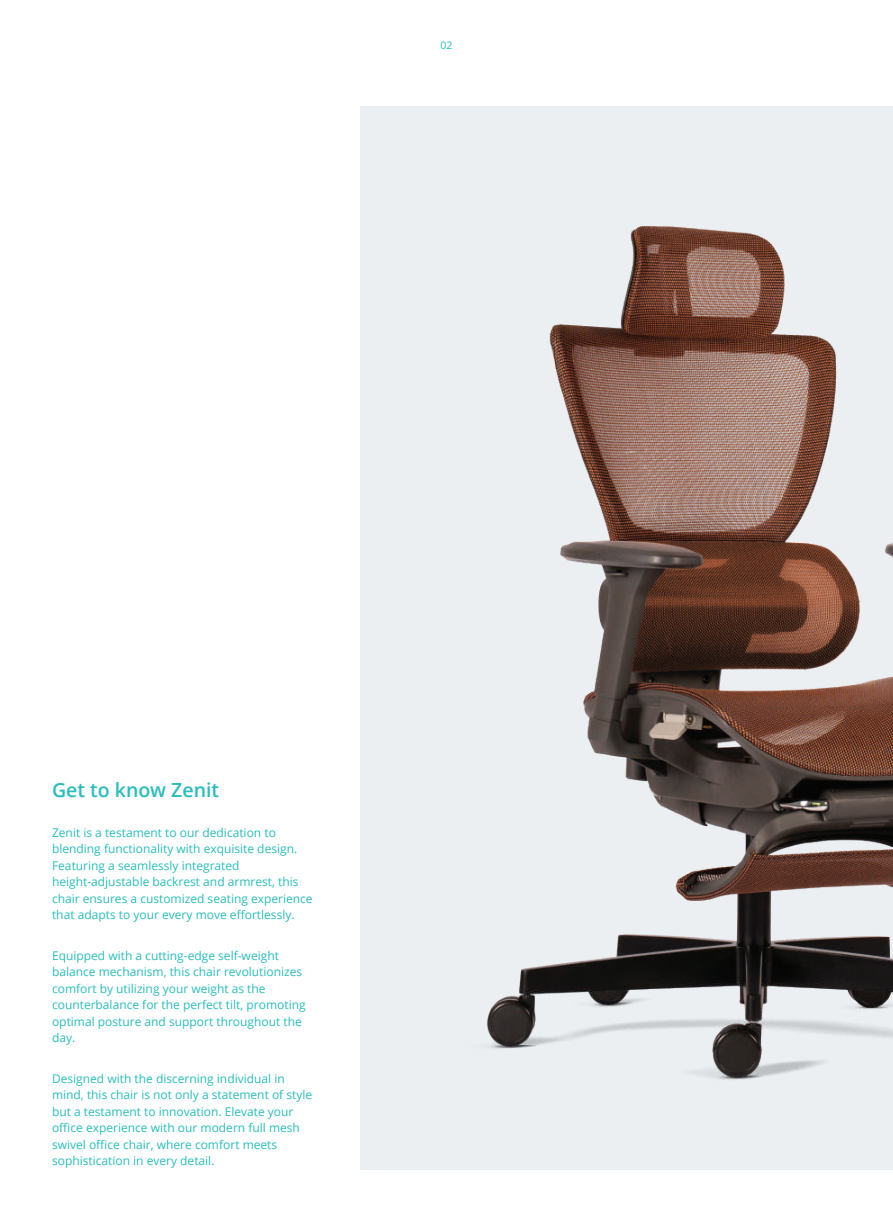
<style>
.page{position:relative;width:893px;height:1212px;background:#fff}
.page>*{position:absolute;margin:0;border:0;box-sizing:border-box;transform-origin:0 0}
.t1{font:600 19.5px "Open Sans";color:#2abdba}
.t2{font:12px/16.5px "Open Sans";color:#2abdba}
.t3{font:10.5px "Open Sans";color:#2abdba}
</style>
<div class="page">
<div style="left:360px;top:106px;width:533px;height:1064px;background:#ebeff2"></div>
<img style="left:486px;top:226px;width:407px;height:854px">
<p class="t3" style="left:440px;top:38px;width:14px">02</p>
<h1 class="t1" style="left:52px;top:776px;width:169px">Get to know Zenit</h1>
<p class="t2" style="left:52px;top:824px;width:262px">Zenit is a testament to our dedication to blending functionality with exquisite design.<br>Featuring a seamlessly integrated height-adjustable backrest and armrest, this chair ensures a customized seating experience that adapts to your every move effortlessly.</p>
<p class="t2" style="left:52px;top:947px;width:255px">Equipped with a cutting-edge self-weight balance mechanism, this chair revolutionizes comfort by utilizing your weight as the counterbalance for the perfect tilt, promoting optimal posture and support throughout the day.</p>
<p class="t2" style="left:52px;top:1070px;width:262px">Designed with the discerning individual in mind, this chair is not only a statement of style but a testament to innovation. Elevate your office experience with our modern full mesh swivel office chair, where comfort meets sophistication in every detail.</p>
</div>
